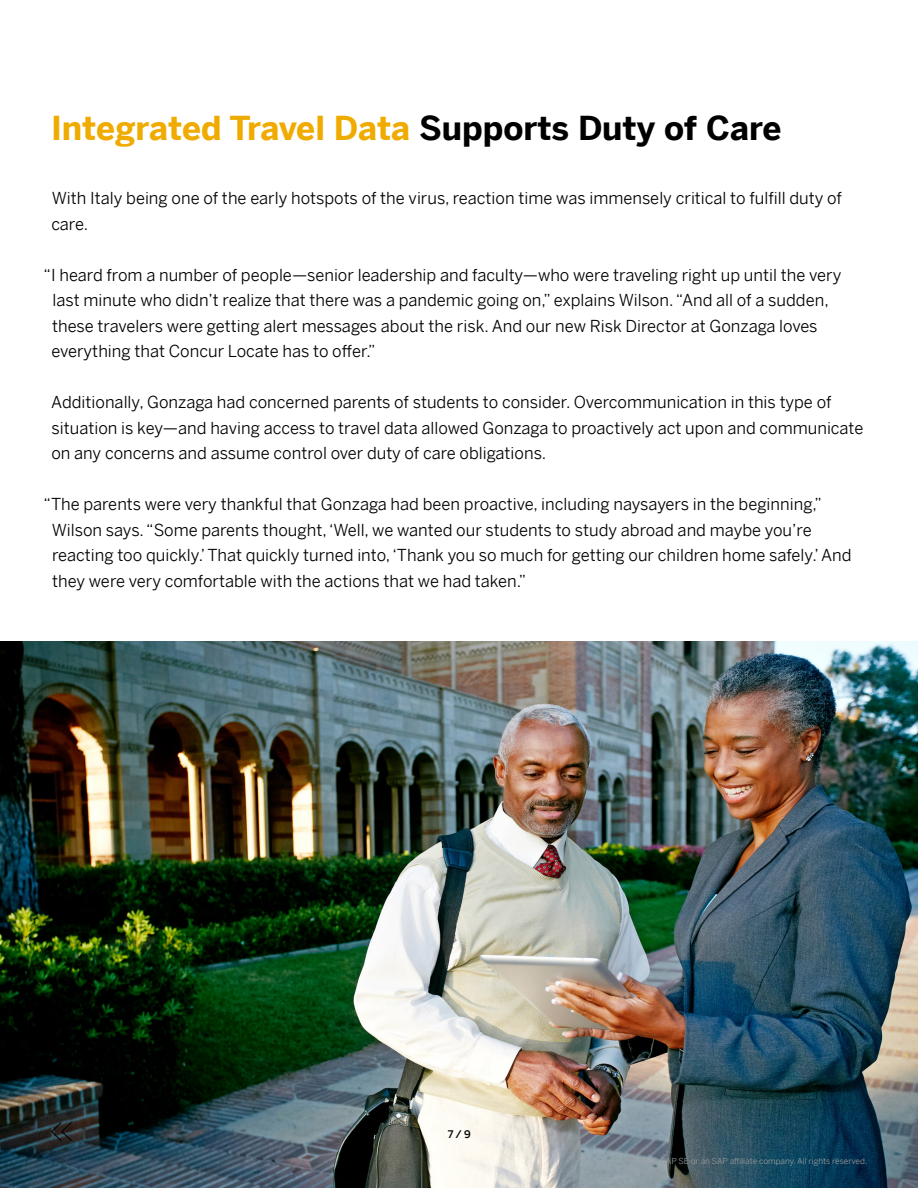
<style>
.page{position:relative;width:918px;height:1188px;background:#fff}
.page>*{position:absolute;margin:0;border:0;box-sizing:border-box;transform-origin:0 0}
.CS____01_Section_Hea{font:700 33px "Benton Sans";color:#f0ab00}
.CS____10_Body_copy{font:16.5px/25.5px "Benton Sans";color:#000}
.CS____04_Headline_1{font:16.5px/25.5px "Benton Sans";color:#000}
.CS____80_Folio_page{font:500 10.5px "Benton Sans";color:#000}
.t1{font:8.25px "Benton Sans";color:#999}
.s1{color:#000}
</style>
<div class="page">
<img style="left:0;top:642px;width:918px;height:546px">
<svg style="left:50px;top:1121px;width:23px;height:21px"></svg>
<p class="CS____01_Section_Hea" style="left:51px;top:100px;width:732px">Integrated Travel Data <span class="s1">Supports Duty of Care</span></p>
<p class="CS____04_Headline_1" style="left:51px;top:183px;width:792px">With Italy being one of the early hotspots of the virus, reaction time was immensely critical to fulfill duty of care.</p>
<p class="CS____10_Body_copy" style="left:51px;top:260px;width:792px;text-indent:-8px">“I heard from a number of people—senior leadership and faculty—who were traveling right up until the very last minute who didn’t realize that there was a pandemic going on,” explains Wilson. “And all of a sudden, these travelers were getting alert messages about the risk. And our new Risk Director at Gonzaga loves everything that Concur Locate has to offer.”</p>
<p class="CS____10_Body_copy" style="left:51px;top:387px;width:814px">Additionally, Gonzaga had concerned parents of students to consider. Overcommunication in this type of situation is key—and having access to travel data allowed Gonzaga to proactively act upon and communicate on any concerns and assume control over duty of care obligations.</p>
<p class="CS____10_Body_copy" style="left:52px;top:489px;width:801px;text-indent:-8px">“The parents were very thankful that Gonzaga had been proactive, including naysayers in the beginning,” Wilson says. “Some parents thought, ‘Well, we wanted our students to study abroad and maybe you’re reacting too quickly.’ That quickly turned into, ‘Thank you so much for getting our children home safely.’ And they were very comfortable with the actions that we had taken.”</p>
<p class="CS____80_Folio_page" style="left:448px;top:1122px;width:24px">7 / 9</p>
<p class="CS____80_Folio_page" style="left:448px;top:1125px;width:24px">7 / 9</p>
<p class="t1" style="left:630px;top:1154px;width:239px">© 2020 SAP SE or an SAP affiliate company. All rights reserved.</p>
</div>
